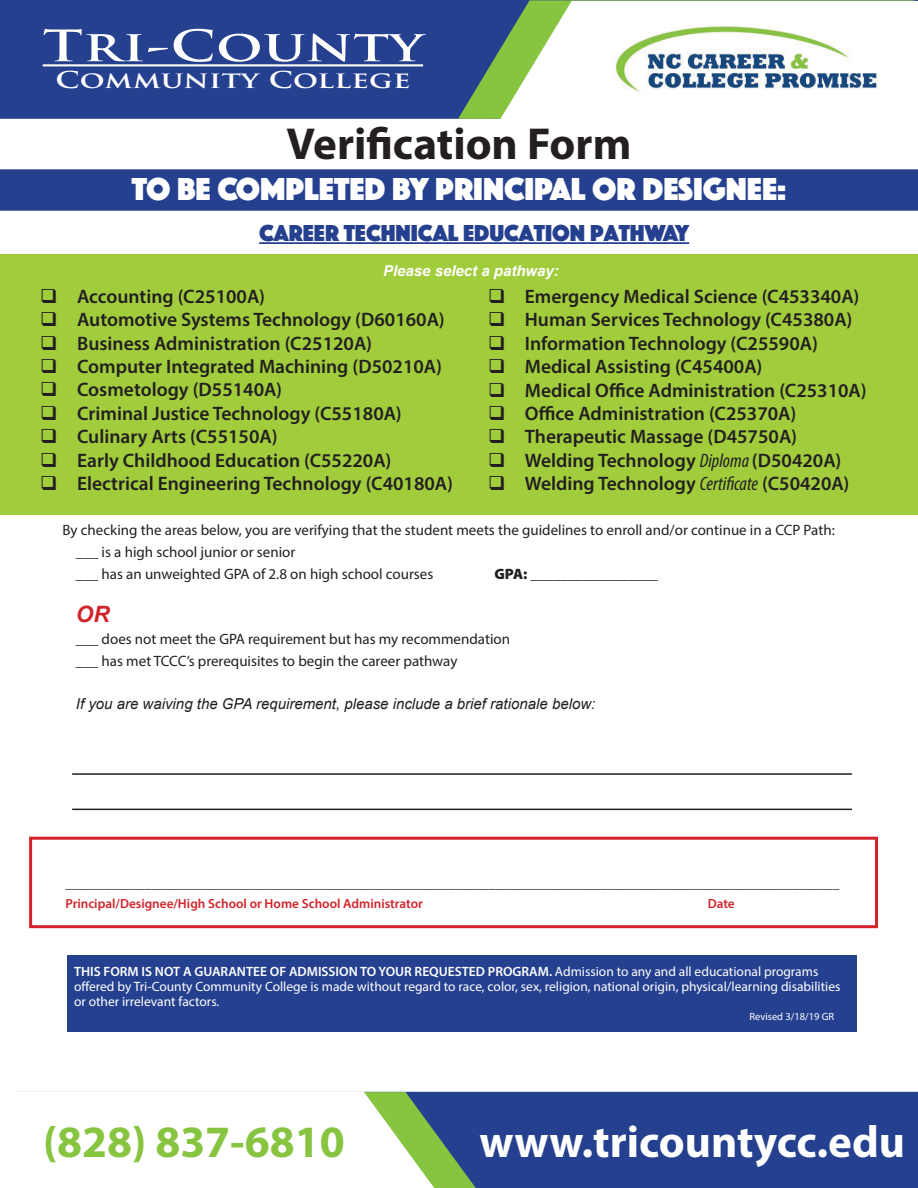
<style>
.page{position:relative;width:918px;height:1188px;background:#fff}
.page>*{position:absolute;margin:0;border:0;box-sizing:border-box;transform-origin:0 0}
.t1{font:700 45px "Myriad Pro";color:#fff}
.t2{font:700 45px "Myriad Pro";color:#231f20}
.t3{font:700 45px "Myriad Pro";color:#87c440}
.t4{font:700 42.3px "Trajan Pro";letter-spacing:.01em;color:#fff;scale:1.33 1}
.t5{font:33px "Phosphate Solid";color:#fff}
.t6{font:24px "Phosphate Solid";color:#25408f}
.t7{font:700 22.65px "Trajan Pro";letter-spacing:.01em;color:#fff;scale:1.33 1}
.t8{font:italic 700 22.5px "Arial";color:#d2232a}
.Table_Info__Gar8{font:600 19.5px "Myriad Pro";color:#231f20}
.t9{font:15px "Myriad Pro";color:#231f20}
.t10{font:italic 15px "Arial";color:#231f20}
.t11{font:900 15px "Myriad Pro";color:#231f20}
.t12{font:italic 700 15px "Arial";color:#fff}
.t13{font:13.5px/15px "Myriad Pro";color:#fff}
.t14{font:13.2px "Myriad Pro";color:#231f20}
.t15{font:600 13.2px "Myriad Pro";color:#d2232a}
.t16{font:10.5px "Myriad Pro";color:#fff}
.s1{font-weight:400;font-style:italic;font-stretch:condensed}
.s2{font-weight:600}
</style>
<div class="page">
<div style="left:0;top:0;width:918px;height:119px;background:#25408f"></div>
<svg style="left:459px;top:0;width:455px;height:119px;background:#466c75"></svg>
<svg style="left:501px;top:1px;width:417px;height:118px"></svg>
<hr style="left:43px;top:64px;width:380px;height:2px;background:#fff">
<img style="left:614px;top:24px;width:265px;height:72px">
<div style="left:67px;top:955px;width:790px;height:76px;background:#25408f"></div>
<hr style="left:259px;top:242px;width:430px;height:2px;background:#25408f">
<div style="left:476px;top:1092px;width:442px;height:96px;background:#25408f"></div>
<svg style="left:434px;top:1092px;width:42px;height:96px;background:#416777"></svg>
<svg style="left:14px;top:1091px;width:420px;height:97px"></svg>
<div style="left:0;top:255px;width:918px;height:260px;background:#a1cd3d"></div>
<hr style="left:72px;top:773px;width:780px;height:2px;background:#231f20">
<hr style="left:72px;top:809px;width:780px;height:1px;background:#231f20">
<div style="left:0;top:169px;width:918px;height:42px;background:#25408f"></div>
<div style="left:29px;top:837px;width:849px;height:91px;border:3px solid #d2232a"></div>
<p class="t4" style="left:43px;top:20px;width:287px">Tri-County</p>
<p class="t7" style="left:55px;top:66px;width:268px">Community College</p>
<p class="t2" style="left:287px;top:114px;width:346px">Verification Form</p>
<p class="t5" style="left:132px;top:166px;width:656px">TO BE COMPLETED BY PRINCIPAL OR DESIGNEE:</p>
<p class="t6" style="left:259px;top:216px;width:432px">CAREER TECHNICAL EDUCATION PATHWAY</p>
<p class="t12" style="left:383px;top:261px;width:177px">Please select a pathway:</p>
<p class="Table_Info__Gar8" style="left:40px;top:284px;width:226px">❑ Accounting (C25100A)</p>
<p class="Table_Info__Gar8" style="left:40px;top:307px;width:406px">❑ Automotive Systems Technology (D60160A)</p>
<p class="Table_Info__Gar8" style="left:40px;top:331px;width:333px">❑ Business Administration (C25120A)</p>
<p class="Table_Info__Gar8" style="left:40px;top:354px;width:403px">❑ Computer Integrated Machining (D50210A)</p>
<p class="Table_Info__Gar8" style="left:40px;top:377px;width:243px">❑ Cosmetology (D55140A)</p>
<p class="Table_Info__Gar8" style="left:40px;top:401px;width:363px">❑ Criminal Justice Technology (C55180A)</p>
<p class="Table_Info__Gar8" style="left:40px;top:424px;width:239px">❑ Culinary Arts (C55150A)</p>
<p class="Table_Info__Gar8" style="left:40px;top:448px;width:353px">❑ Early Childhood Education (C55220A)</p>
<p class="Table_Info__Gar8" style="left:40px;top:471px;width:414px">❑ Electrical Engineering Technology (C40180A)</p>
<p class="Table_Info__Gar8" style="left:488px;top:284px;width:373px">❑ Emergency Medical Science (C453340A)</p>
<p class="Table_Info__Gar8" style="left:488px;top:307px;width:366px">❑ Human Services Technology (C45380A)</p>
<p class="Table_Info__Gar8" style="left:488px;top:331px;width:331px">❑ Information Technology (C25590A)</p>
<p class="Table_Info__Gar8" style="left:488px;top:354px;width:276px">❑ Medical Assisting (C45400A)</p>
<p class="Table_Info__Gar8" style="left:488px;top:378px;width:380px">❑ Medical Office Administration (C25310A)</p>
<p class="Table_Info__Gar8" style="left:488px;top:401px;width:310px">❑ Office Administration (C25370A)</p>
<p class="Table_Info__Gar8" style="left:488px;top:425px;width:310px">❑ Therapeutic Massage (D45750A)</p>
<p class="Table_Info__Gar8" style="left:488px;top:448px;width:355px">❑ Welding Technology <span class="s1">Diploma</span> (D50420A)</p>
<p class="Table_Info__Gar8" style="left:488px;top:471px;width:363px">❑ Welding Technology <span class="s1">Certificate</span> (C50420A)</p>
<p class="t9" style="left:62px;top:521px;width:774px">By checking the areas below, you are verifying that the student meets the guidelines to enroll and/or continue in a CCP Path:</p>
<p class="t9" style="left:76px;top:543px;width:221px">___ is a high school junior or senior</p>
<p class="t9" style="left:76px;top:564px;width:359px">___ has an unweighted GPA of 2.8 on high school courses</p>
<p class="t11" style="left:494px;top:565px;width:165px">GPA: _________________</p>
<p class="t8" style="left:76px;top:600px;width:35px">OR</p>
<p class="t9" style="left:76px;top:630px;width:436px">___ does not meet the GPA requirement but has my recommendation</p>
<p class="t9" style="left:76px;top:651px;width:383px">___ has met TCCC’s prerequisites to begin the career pathway</p>
<p class="t10" style="left:76px;top:694px;width:521px">If you are waiving the GPA requirement, please include a brief rationale below:</p>
<p class="t14" style="left:65px;top:876px;width:775px">_____________________________________________________________________________________________________________________</p>
<p class="t15" style="left:65px;top:895px;width:359px">Principal/Designee/High School or Home School Administrator</p>
<p class="t15" style="left:708px;top:895px;width:29px">Date</p>
<p class="t13" style="left:74px;top:964px;width:768px"><span class="s2">THIS FORM IS NOT A GUARANTEE OF ADMISSION TO YOUR REQUESTED PROGRAM.</span> Admission to any and all educational programs offered by Tri-County Community College is made without regard to race, color, sex, religion, national origin, physical/learning disabilities or other irrelevant factors.</p>
<p class="t16" style="left:749px;top:1010px;width:86px">Revised 3/18/19 GR</p>
<p class="t3" style="left:43px;top:1112px;width:303px">(828) 837-6810</p>
<p class="t1" style="left:479px;top:1112px;width:427px">www.tricountycc.edu</p>
</div>
